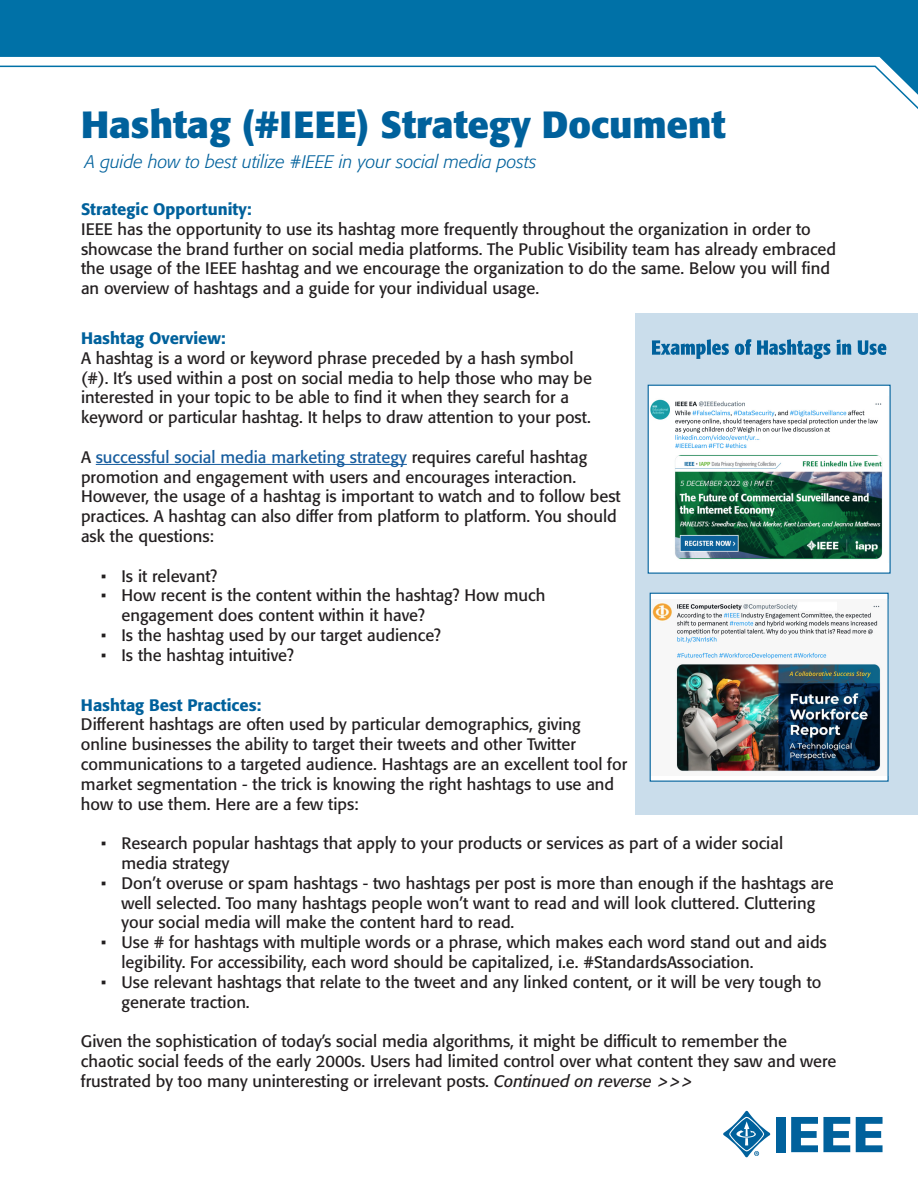
<style>
.page{position:relative;width:918px;height:1188px;background:#fff}
.page>*{position:absolute;margin:0;border:0;box-sizing:border-box;transform-origin:0 0}
.t1{font:700 37.5px "Formata";color:#00619c}
.t2{font:italic 300 18px "Formata";color:#00619c}
.t3{font:16.5px/19.8px "Formata";color:#231f20}
.t4{font:500 16.5px "Formata";color:#00619c}
.s1{font-weight:500;color:#00619c}
.s2{color:#175d9e}
.s3{font-style:italic}
</style>
<div class="page">
<div style="left:635px;top:313px;width:283px;height:502px;background:#caddeb"></div>
<svg style="left:0;top:0;width:918px;height:65px;background:#1e81b1"></svg>
<svg style="left:0;top:65px;width:918px;height:44px"></svg>
<div style="left:776px;top:1117px;width:10px;height:35px;background:#00619c"></div>
<svg style="left:791px;top:1117px;width:59px;height:35px"></svg>
<svg style="left:856px;top:1117px;width:27px;height:35px"></svg>
<svg style="left:723px;top:1111px;width:47px;height:46px"></svg>
<hr style="left:96px;top:464px;width:311px;height:1px;background:#175d9e">
<div style="left:648px;top:385px;width:242px;height:188px;background:#fff"></div>
<img style="left:650px;top:399px;width:233px;height:160px">
<div style="left:650px;top:593px;width:238px;height:188px;background:#f7f7f7"></div>
<img style="left:652px;top:602px;width:229px;height:170px">
<div style="left:650px;top:593px;width:239px;height:189px;border:1px solid #00619c"></div>
<svg style="left:652px;top:339px;width:234px;height:20px"></svg>
<p class="t1" style="left:81px;top:101px;width:646px">Hashtag (#IEEE) Strategy Document</p>
<p class="t2" style="left:85px;top:151px;width:453px">A guide how to best utilize #IEEE in your social media posts</p>
<p class="t3" style="left:81px;top:199px;width:757px"><span class="s1">Strategic Opportunity:<br></span>IEEE has the opportunity to use its hashtag more frequently throughout the organization in order to showcase the brand further on social media platforms. The Public Visibility team has already embraced the usage of the IEEE hashtag and we encourage the organization to do the same. Below you will find an overview of hashtags and a guide for your individual usage.</p>
<p class="t4" style="left:81px;top:328px;width:146px">Hashtag Overview:</p>
<p class="t3" style="left:81px;top:348px;width:513px">A hashtag is a word or keyword phrase preceded by a hash symbol (#). It’s used within a post on social media to help those who may be interested in your topic to be able to find it when they search for a keyword or particular hashtag. It helps to draw attention to your post.</p>
<p class="t3" style="left:81px;top:447px;width:541px">A <span class="s2">successful social media marketing strategy</span> requires careful hashtag promotion and engagement with users and encourages interaction.<br>However, the usage of a hashtag is important to watch and to follow best practices. A hashtag can also differ from platform to platform. You should ask the questions:</p>
<p class="t3" style="left:101px;top:566px;width:118px">• Is it relevant?</p>
<p class="t3" style="left:122px;top:586px;width:425px;text-indent:-20px">• How recent is the content within the hashtag? How much engagement does content within it have?</p>
<p class="t3" style="left:101px;top:625px;width:341px">• Is the hashtag used by our target audience?</p>
<p class="t3" style="left:101px;top:645px;width:194px">• Is the hashtag intuitive?</p>
<p class="t4" style="left:81px;top:695px;width:182px">Hashtag Best Practices:</p>
<p class="t3" style="left:81px;top:715px;width:548px">Different hashtags are often used by particular demographics, giving online businesses the ability to target their tweets and other Twitter communications to a targeted audience. Hashtags are an excellent tool for market segmentation - the trick is knowing the right hashtags to use and how to use them. Here are a few tips:</p>
<p class="t3" style="left:122px;top:833px;width:663px;text-indent:-20px">• Research popular hashtags that apply to your products or services as part of a wider social media strategy</p>
<p class="t3" style="left:122px;top:873px;width:714px;text-indent:-20px">• Don’t overuse or spam hashtags - two hashtags per post is more than enough if the hashtags are well selected. Too many hashtags people won’t want to read and will look cluttered. Cluttering your social media will make the content hard to read.</p>
<p class="t3" style="left:122px;top:932px;width:707px;text-indent:-20px">• Use # for hashtags with multiple words or a phrase, which makes each word stand out and aids legibility. For accessibility, each word should be capitalized, i.e. #StandardsAssociation.</p>
<p class="t3" style="left:122px;top:972px;width:702px;text-indent:-20px">• Use relevant hashtags that relate to the tweet and any linked content, or it will be very tough to generate traction.</p>
<p class="t3" style="left:81px;top:1031px;width:757px">Given the sophistication of today’s social media algorithms, it might be difficult to remember the chaotic social feeds of the early 2000s. Users had limited control over what content they saw and were frustrated by too many uninteresting or irrelevant posts. <span class="s3">Continued on reverse &gt;&gt;&gt;</span></p>
</div>
